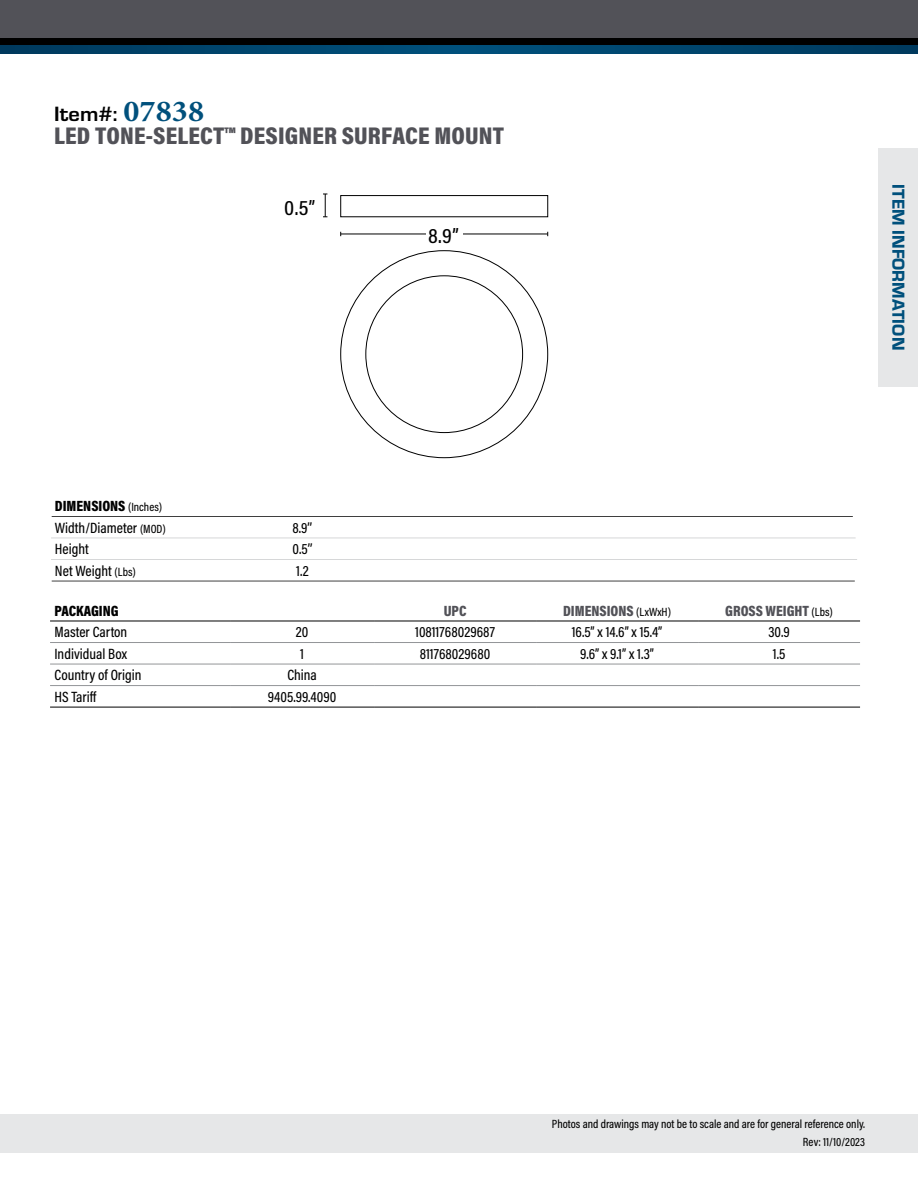
<style>
.page{position:relative;width:918px;height:1188px;background:#fff}
.page>*{position:absolute;margin:0;border:0;box-sizing:border-box;transform-origin:0 0}
.t1{font:900 24.45px "Acumin Pro Cond";letter-spacing:.005em;color:#525258;scale:1.05 1}
.t2{font:700 21.45px "Eurostile";color:#000;scale:1.05 1}
.t3{font:500 21px "Acumin Pro Cond";color:#000;scale:1.1 1}
.t4{font:18px "Eurostile Hea";letter-spacing:.005em;color:#00507c}
.t5{font:500 15px "Acumin Pro Cond";color:#000}
.t6{font:900 15px "Acumin Pro Cond";color:#525258}
.t7{font:900 15px "Acumin Pro Cond";color:#000}
.t8{font:500 12px/18px "Acumin Pro Cond";color:#000;text-align:right}
.s1{font-family:"Minion Pro";font-size:30.45px;color:#00507c}
.s2{font-weight:500;font-size:12px}
.s3{font-size:12px}
.s4{font-weight:500;font-size:12px;color:#000}
</style>
<div class="page">
<div style="left:0;top:1114px;width:918px;height:39px;background:#e6e7e8"></div>
<svg style="left:0;top:45px;width:918px;height:9px;background:#00446c"></svg>
<div style="left:0;top:33px;width:918px;height:12px;background:#000"></div>
<div style="left:0;top:0;width:918px;height:37px;background:#525258"></div>
<hr style="left:50px;top:642px;width:180px;height:1px;background:#939598">
<hr style="left:230px;top:642px;width:144px;height:1px;background:#939598">
<hr style="left:374px;top:642px;width:162px;height:1px;background:#939598">
<hr style="left:536px;top:642px;width:162px;height:1px;background:#939598">
<hr style="left:698px;top:642px;width:162px;height:1px;background:#939598">
<hr style="left:50px;top:664px;width:180px;height:1px;background:#939598">
<hr style="left:230px;top:664px;width:144px;height:1px;background:#939598">
<hr style="left:374px;top:664px;width:162px;height:1px;background:#939598">
<hr style="left:536px;top:664px;width:162px;height:1px;background:#939598">
<hr style="left:698px;top:664px;width:162px;height:1px;background:#939598">
<hr style="left:50px;top:685px;width:180px;height:1px;background:#939598">
<hr style="left:230px;top:685px;width:144px;height:1px;background:#939598">
<hr style="left:374px;top:685px;width:162px;height:1px;background:#939598">
<hr style="left:536px;top:685px;width:162px;height:1px;background:#939598">
<hr style="left:698px;top:685px;width:162px;height:1px;background:#939598">
<hr style="left:50px;top:621px;width:180px;height:1px;background:#000">
<hr style="left:230px;top:621px;width:144px;height:1px;background:#000">
<hr style="left:374px;top:621px;width:162px;height:1px;background:#000">
<hr style="left:536px;top:621px;width:162px;height:1px;background:#000">
<hr style="left:698px;top:621px;width:162px;height:1px;background:#000">
<hr style="left:50px;top:707px;width:180px;height:1px;background:#000">
<hr style="left:230px;top:707px;width:144px;height:1px;background:#000">
<hr style="left:374px;top:707px;width:162px;height:1px;background:#000">
<hr style="left:536px;top:707px;width:162px;height:1px;background:#000">
<hr style="left:698px;top:707px;width:162px;height:1px;background:#000">
<hr style="left:51px;top:538px;width:805px;height:1px;background:#939598">
<hr style="left:51px;top:559px;width:806px;height:1px;background:#939598">
<hr style="left:52px;top:516px;width:801px;height:1px;background:#000">
<hr style="left:52px;top:580px;width:803px;height:2px;background:#000">
<hr style="left:341px;top:233px;width:207px;height:1px;background:#000">
<div style="left:426px;top:223px;width:36px;height:21px;background:#fff"></div>
<svg style="left:323px;top:194px;width:4px;height:23px"></svg>
<div style="left:340px;top:195px;width:208px;height:22px;border:1px solid #000"></div>
<div style="left:878px;top:148px;width:40px;height:238px;background:#e6e7e8"></div>
<h2 class="t2" style="left:54px;top:98px;width:144px">Item#: <span class="s1">07838</span></h2>
<h1 class="t1" style="left:54px;top:120px;width:430px">LED TONE-SELECT™ DESIGNER SURFACE MOUNT</h1>
<p class="t3" style="left:284px;top:194px;width:30px">0.5”</p>
<p class="t3" style="left:428px;top:222px;width:29px">8.9”</p>
<p class="t4" style="left:911px;top:184px;width:168px;rotate:90deg">ITEM INFORMATION</p>
<p class="t7" style="left:55px;top:496px;width:109px">DIMENSIONS <span class="s2">(Inches)</span></p>
<p class="t5" style="left:55px;top:518px;width:112px">Width/Diameter <span class="s3">(MOD)</span></p>
<p class="t5" style="left:293px;top:518px;width:21px">8.9’’</p>
<p class="t5" style="left:55px;top:539px;width:35px">Height</p>
<p class="t5" style="left:292px;top:539px;width:21px">0.5’’</p>
<p class="t5" style="left:55px;top:561px;width:82px">Net Weight <span class="s3">(Lbs)</span></p>
<p class="t5" style="left:296px;top:561px;width:14px">1.2</p>
<p class="t7" style="left:55px;top:601px;width:66px">PACKAGING</p>
<p class="t6" style="left:444px;top:601px;width:24px">UPC</p>
<p class="t6" style="left:563px;top:601px;width:109px">DIMENSIONS <span class="s4">(LxWxH)</span></p>
<p class="t6" style="left:725px;top:601px;width:109px">GROSS WEIGHT <span class="s4">(Lbs)</span></p>
<p class="t5" style="left:55px;top:622px;width:74px">Master Carton</p>
<p class="t5" style="left:296px;top:622px;width:14px">20</p>
<p class="t5" style="left:415px;top:622px;width:81px">10811768029687</p>
<p class="t5" style="left:572px;top:622px;width:92px">16.5” x 14.6” x 15.4”</p>
<p class="t5" style="left:768px;top:622px;width:23px">30.9</p>
<p class="t5" style="left:55px;top:644px;width:74px">Individual Box</p>
<p class="t5" style="left:300px;top:644px;width:5px">1</p>
<p class="t5" style="left:420px;top:644px;width:72px">811768029680</p>
<p class="t5" style="left:580px;top:644px;width:75px">9.6” x 9.1” x 1.3”</p>
<p class="t5" style="left:773px;top:644px;width:14px">1.5</p>
<p class="t5" style="left:55px;top:665px;width:88px">Country of Origin</p>
<p class="t5" style="left:287px;top:665px;width:31px">China</p>
<p class="t5" style="left:55px;top:687px;width:43px">HS Tariff</p>
<p class="t5" style="left:268px;top:687px;width:70px">9405.99.4090</p>
<p class="t8" style="left:552px;top:1115px;width:315px">Photos and drawings may not be to scale and are for general reference only.<br>Rev: 11/10/2023</p>
</div>
